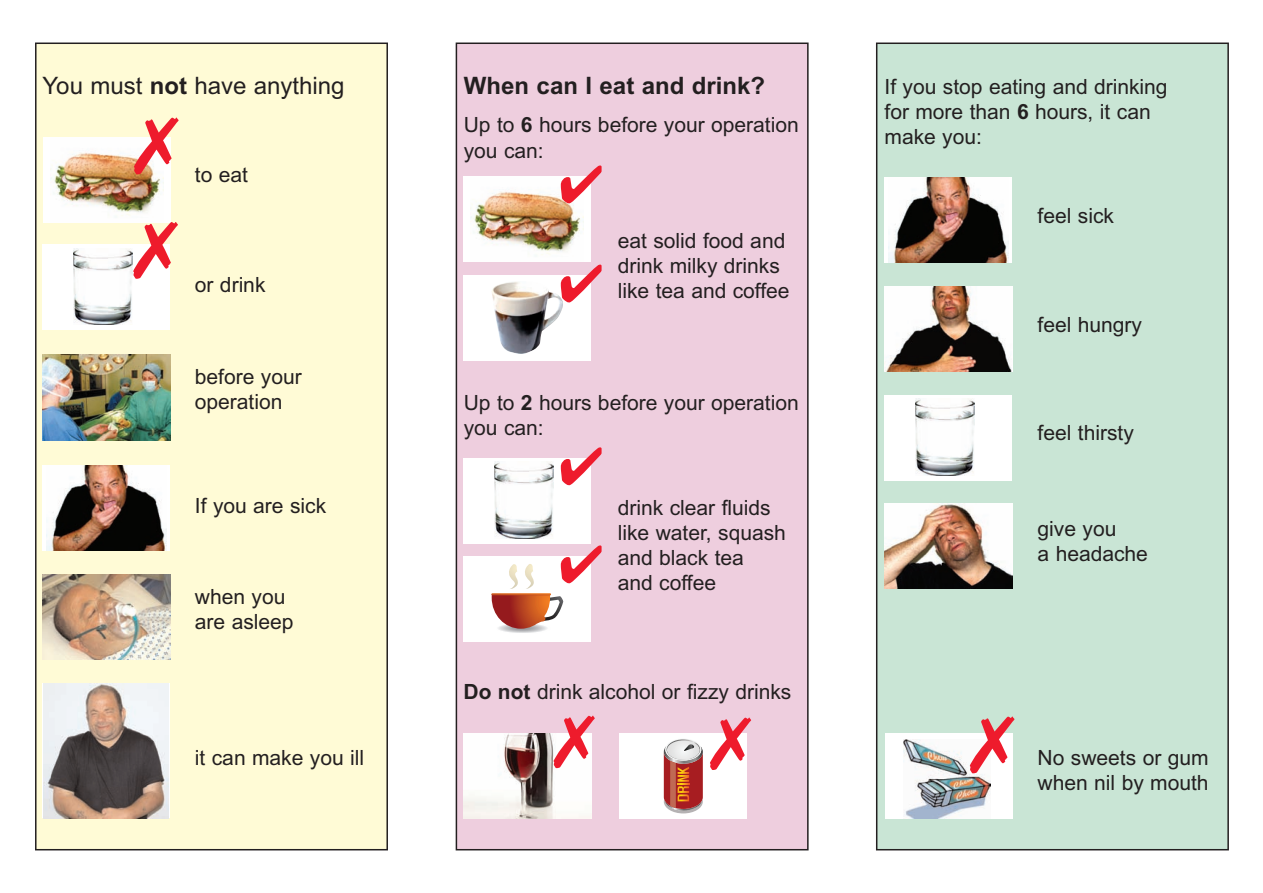
<style>
.page{position:relative;width:1263px;height:893px;background:#fff}
.page>*{position:absolute;margin:0;border:0;box-sizing:border-box;transform-origin:0 0}
.t1{font:24px "Arial CE";color:#231f20}
.t2{font:700 24px "Arial SFMT";color:#231f20}
.t3{font:21px/25.2px "Arial CE";color:#231f20}
.s1{font-family:"Arial SFMT";font-weight:700}
</style>
<div class="page">
<div style="left:877px;top:43px;width:351px;height:807px;background:#c9e5d5"></div>
<div style="left:876px;top:43px;width:353px;height:807px;border:2px solid #231f20"></div>
<div style="left:885px;top:733px;width:127px;height:85px;background:#fff"></div>
<img style="left:904px;top:739px;width:86px;height:79px">
<div style="left:456px;top:43px;width:352px;height:807px;background:#eecede"></div>
<div style="left:456px;top:43px;width:353px;height:807px;border:2px solid #231f20"></div>
<div style="left:36px;top:43px;width:351px;height:807px;background:#fffbd6"></div>
<div style="left:35px;top:43px;width:353px;height:807px;border:2px solid #231f20"></div>
<div style="left:43px;top:137px;width:128px;height:85px;background:#fff"></div>
<img style="left:50px;top:152px;width:113px;height:64px">
<div style="left:43px;top:245px;width:127px;height:85px;background:#fff"></div>
<img style="left:74px;top:248px;width:58px;height:77px">
<div style="left:43px;top:465px;width:127px;height:85px;background:#fff"></div>
<img style="left:46px;top:465px;width:120px;height:85px">
<img style="left:43px;top:575px;width:127px;height:85px">
<img style="left:44px;top:683px;width:125px;height:135px">
<img style="left:43px;top:355px;width:127px;height:85px">
<div style="left:463px;top:176px;width:128px;height:86px;background:#fff"></div>
<img style="left:471px;top:191px;width:113px;height:64px">
<div style="left:463px;top:556px;width:128px;height:85px;background:#fff"></div>
<div style="left:463px;top:459px;width:128px;height:85px;background:#fff"></div>
<svg style="left:463px;top:275px;width:128px;height:85px;background:#dbdad9"></svg>
<img style="left:539px;top:292px;width:24px;height:52px">
<img style="left:884px;top:504px;width:128px;height:85px">
<div style="left:884px;top:395px;width:128px;height:85px;background:#fff"></div>
<img style="left:916px;top:399px;width:58px;height:77px">
<img style="left:884px;top:287px;width:128px;height:85px">
<div style="left:884px;top:178px;width:128px;height:85px;background:#fff"></div>
<img style="left:888px;top:178px;width:120px;height:85px">
<img style="left:463px;top:733px;width:128px;height:85px">
<div style="left:619px;top:733px;width:128px;height:85px;background:#fff"></div>
<svg style="left:664px;top:740px;width:39px;height:73px;background:#bf7367"></svg>
<svg style="left:134px;top:152px;width:29px;height:22px"></svg>
<svg style="left:133px;top:222px;width:38px;height:23px"></svg>
<svg style="left:561px;top:275px;width:30px;height:27px"></svg>
<svg style="left:492px;top:458px;width:99px;height:175px"></svg>
<svg style="left:561px;top:191px;width:23px;height:12px"></svg>
<svg style="left:554px;top:733px;width:38px;height:35px"></svg>
<svg style="left:970px;top:733px;width:43px;height:40px"></svg>
<p class="t1" style="left:43px;top:77px;width:303px">You must <span class="s1">not</span> have anything</p>
<p class="t2" style="left:464px;top:76px;width:303px">When can I eat and drink?</p>
<p class="t3" style="left:464px;top:114px;width:337px">Up to <span class="s1">6</span> hours before your operation you can:</p>
<p class="t3" style="left:195px;top:164px;width:55px">to eat</p>
<p class="t3" style="left:195px;top:274px;width:72px">or drink</p>
<p class="t3" style="left:195px;top:366px;width:108px">before your operation</p>
<p class="t3" style="left:195px;top:495px;width:133px">If you are sick</p>
<p class="t3" style="left:195px;top:586px;width:100px">when you are asleep</p>
<p class="t3" style="left:618px;top:230px;width:173px">eat solid food and drink milky drinks like tea and coffee</p>
<p class="t3" style="left:464px;top:391px;width:337px">Up to <span class="s1">2</span> hours before your operation you can:</p>
<p class="t3" style="left:618px;top:497px;width:170px">drink clear fluids like water, squash and black tea<br>and coffee</p>
<p class="t3" style="left:463px;top:681px;width:329px"><span class="s1">Do not</span> drink alcohol or fizzy drinks</p>
<p class="t3" style="left:884px;top:76px;width:285px">If you stop eating and drinking for more than <span class="s1">6</span> hours, it can make you:</p>
<p class="t3" style="left:1037px;top:205px;width:78px">feel sick</p>
<p class="t3" style="left:1037px;top:314px;width:106px">feel hungry</p>
<p class="t3" style="left:1037px;top:422px;width:98px">feel thirsty</p>
<p class="t3" style="left:1037px;top:518px;width:112px">give you<br>a headache</p>
<p class="t3" style="left:195px;top:747px;width:171px">it can make you ill</p>
<p class="t3" style="left:1037px;top:747px;width:172px">No sweets or gum</p>
<p class="t3" style="left:1037px;top:772px;width:173px">when nil by mouth</p>
</div>
